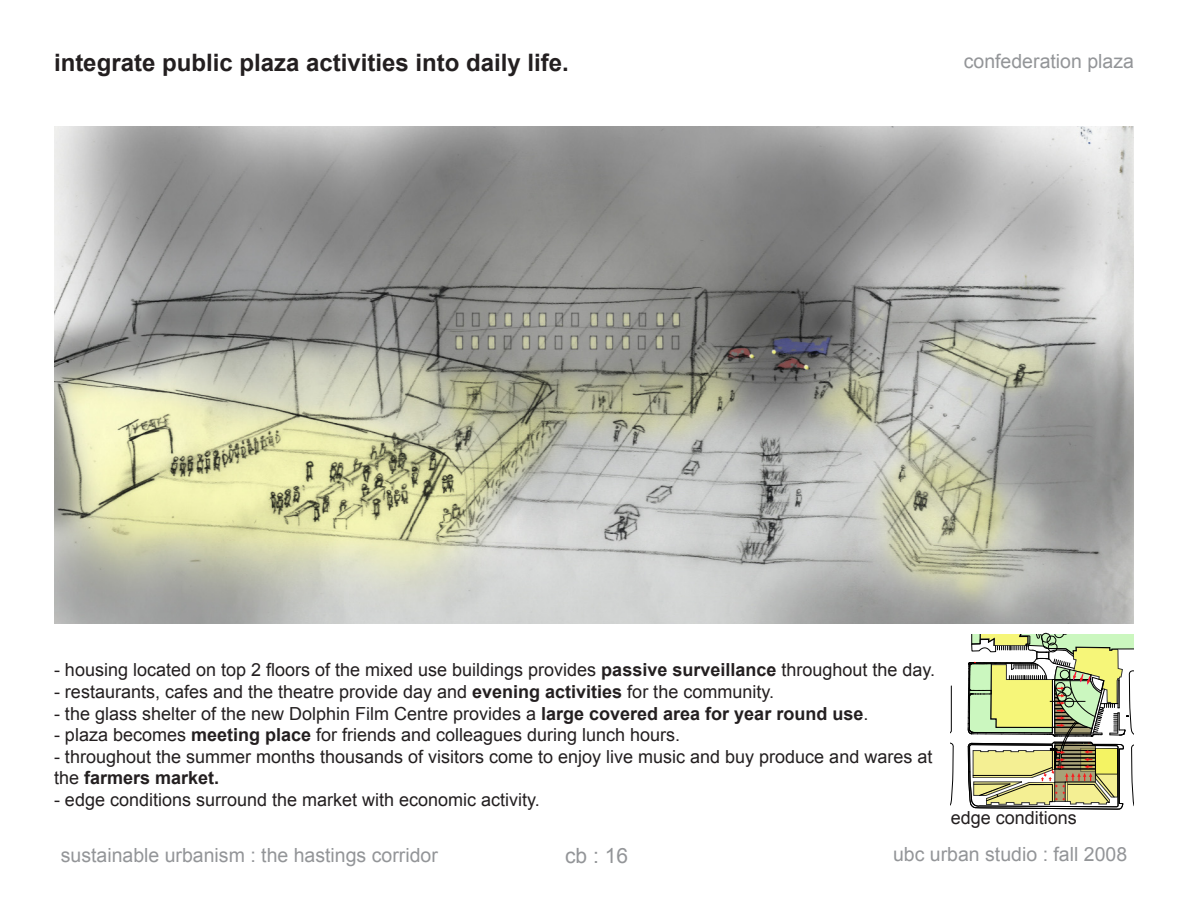
<style>
.page{position:relative;width:1188px;height:918px;background:#fff}
.page>*{position:absolute;margin:0;border:0;box-sizing:border-box;transform-origin:0 0}
.t1{font:700 24px "Arial";color:#231f20}
.Text{font:21px "Arial";color:#939598}
.Text-2{font:19.5px "Arial";color:#939598}
.t2{font:18px/21.6px "Arial";color:#231f20}
.s1{font-weight:700}
</style>
<div class="page">
<img style="left:54px;top:126px;width:1080px;height:497px">
<svg style="left:950px;top:743px;width:3px;height:63px"></svg>
<svg style="left:950px;top:686px;width:1px;height:48px"></svg>
<svg style="left:968px;top:633px;width:166px;height:177px"></svg>
<p class="t1" style="left:54px;top:47px;width:516px">integrate public plaza activities into daily life.</p>
<p class="Text-2" style="left:964px;top:49px;width:172px">confederation plaza</p>
<p class="t2" style="left:54px;top:659px;width:883px">- housing located on top 2 floors of the mixed use buildings provides <span class="s1">passive surveillance</span> throughout the day.</p>
<p class="t2" style="left:54px;top:681px;width:722px">- restaurants, cafes and the theatre provide day and <span class="s1">evening activities</span> for the community.</p>
<p class="t2" style="left:54px;top:703px;width:816px">- the glass shelter of the new Dolphin Film Centre provides a <span class="s1">large covered area for year round use</span>.</p>
<p class="t2" style="left:54px;top:724px;width:628px">- plaza becomes <span class="s1">meeting place</span> for friends and colleagues during lunch hours.</p>
<p class="t2" style="left:54px;top:746px;width:880px">- throughout the summer months thousands of visitors come to enjoy live music and buy produce and wares at the <span class="s1">farmers market.</span></p>
<p class="t2" style="left:54px;top:789px;width:487px">- edge conditions surround the market with economic activity.</p>
<p class="Text" style="left:565px;top:842px;width:65px">cb : 16</p>
<p class="t2" style="left:951px;top:807px;width:128px">edge conditions</p>
<p class="Text-2" style="left:61px;top:843px;width:379px">sustainable urbanism : the hastings corridor</p>
<p class="Text-2" style="left:893px;top:841px;width:236px">ubc urban studio : fall 2008</p>
</div>
